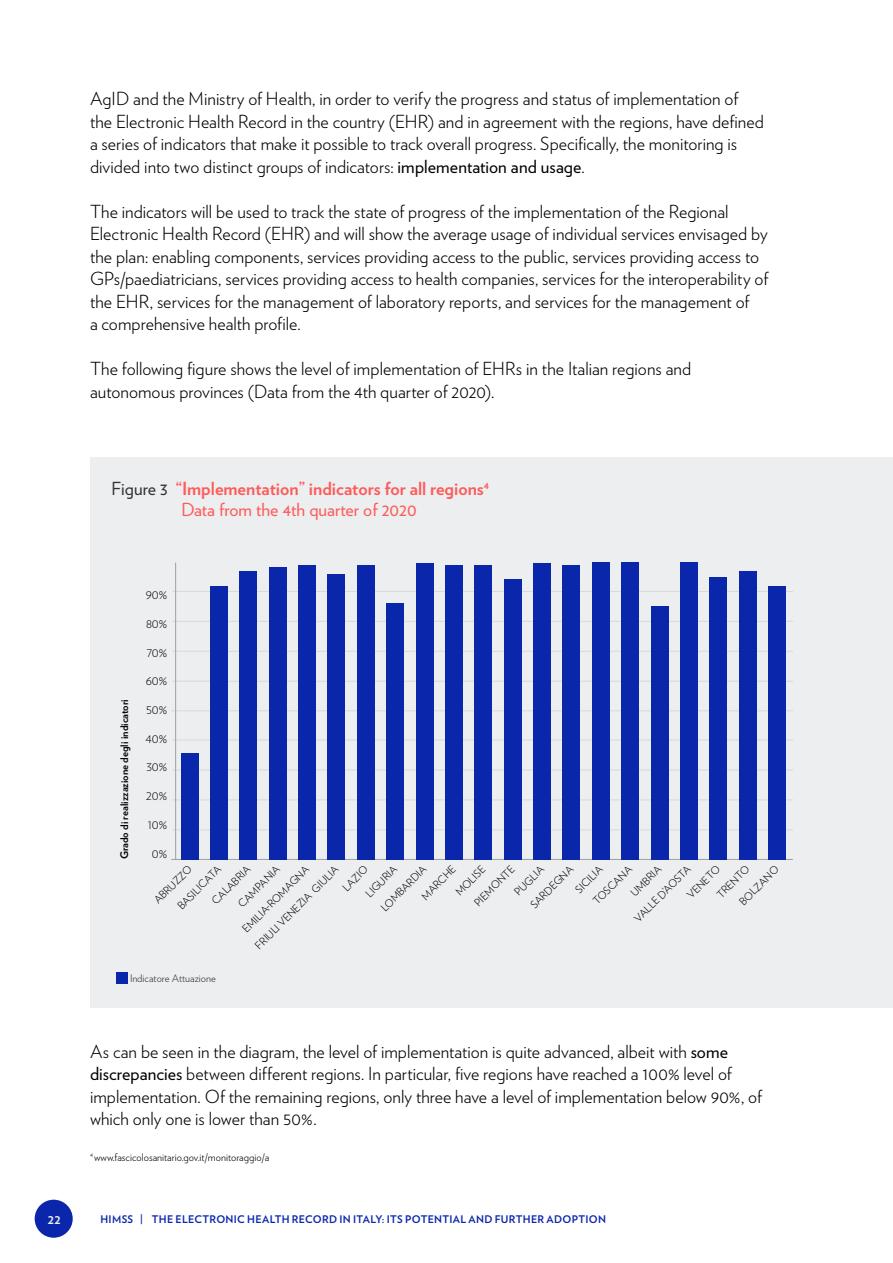
<style>
.page{position:relative;width:893px;height:1263px;background:#fff}
.page>*{position:absolute;margin:0;border:0;box-sizing:border-box;transform-origin:0 0}
.t1{font:300 18px/22.5px "Verlag";color:#000}
.t2{font:700 18px/21px "Verlag";color:#ff5a5a;text-align:center}
.t3{font:700 13.5px "Verlag";color:#eceeef}
.t4{font:300 10.5px "Verlag";color:#000}
.t5{font:700 10.5px "Verlag";letter-spacing:.03em;color:#0a26aa}
.t6{font:700 10.5px "Verlag";color:#000}
.t7{font:300 10.5px "Verlag";color:#333}
.s1{font-weight:400}
.s2{font-weight:400;color:#333}
</style>
<div class="page">
<div style="left:90px;top:457px;width:803px;height:550px;background:#eceeef"></div>
<hr style="left:173px;top:799px;width:619px;height:1px;background:#d9d9d9">
<hr style="left:173px;top:770px;width:619px;height:1px;background:#d9d9d9">
<hr style="left:173px;top:740px;width:619px;height:1px;background:#d9d9d9">
<hr style="left:171px;top:859px;width:622px;height:1px;background:#9ca1a2">
<hr style="left:173px;top:829px;width:619px;height:1px;background:#d9d9d9">
<hr style="left:173px;top:651px;width:619px;height:1px;background:#d9d9d9">
<hr style="left:173px;top:621px;width:619px;height:1px;background:#d9d9d9">
<hr style="left:173px;top:591px;width:619px;height:1px;background:#d9d9d9">
<hr style="left:171px;top:710px;width:622px;height:1px;background:#d9d9d9">
<hr style="left:173px;top:681px;width:619px;height:1px;background:#d9d9d9">
<hr style="left:175px;top:562px;width:1px;height:298px;background:#9ca1a2">
<div style="left:181px;top:753px;width:17px;height:107px;background:#0a26aa"></div>
<div style="left:357px;top:565px;width:17px;height:295px;background:#0a26aa"></div>
<div style="left:563px;top:565px;width:17px;height:295px;background:#0a26aa"></div>
<div style="left:269px;top:567px;width:17px;height:293px;background:#0a26aa"></div>
<div style="left:445px;top:565px;width:17px;height:295px;background:#0a26aa"></div>
<div style="left:651px;top:606px;width:17px;height:254px;background:#0a26aa"></div>
<div style="left:210px;top:586px;width:17px;height:274px;background:#0a26aa"></div>
<div style="left:387px;top:604px;width:17px;height:256px;background:#0a26aa"></div>
<div style="left:592px;top:562px;width:17px;height:298px;background:#0a26aa"></div>
<div style="left:299px;top:566px;width:17px;height:294px;background:#0a26aa"></div>
<div style="left:475px;top:565px;width:17px;height:295px;background:#0a26aa"></div>
<div style="left:680px;top:562px;width:17px;height:298px;background:#0a26aa"></div>
<div style="left:739px;top:572px;width:17px;height:288px;background:#0a26aa"></div>
<div style="left:240px;top:571px;width:17px;height:289px;background:#0a26aa"></div>
<div style="left:416px;top:563px;width:17px;height:297px;background:#0a26aa"></div>
<div style="left:622px;top:562px;width:17px;height:298px;background:#0a26aa"></div>
<div style="left:328px;top:574px;width:17px;height:286px;background:#0a26aa"></div>
<div style="left:534px;top:563px;width:17px;height:297px;background:#0a26aa"></div>
<div style="left:504px;top:579px;width:17px;height:281px;background:#0a26aa"></div>
<div style="left:710px;top:577px;width:17px;height:283px;background:#0a26aa"></div>
<div style="left:768px;top:586px;width:17px;height:274px;background:#0a26aa"></div>
<div style="left:116px;top:972px;width:12px;height:12px;background:#0a26aa"></div>
<div style="left:34px;top:1199px;width:39px;height:39px;background:#0a26aa;border-radius:50%"></div>
<div style="left:33px;top:1198px;width:41px;height:41px;border:2px solid #fff;border-radius:50%"></div>
<p class="t1" style="left:90px;top:86px;width:675px">AgID and the Ministry of Health, in order to verify the progress and status of implementation of the Electronic Health Record in the country (EHR) and in agreement with the regions, have defined a series of indicators that make it possible to track overall progress. Specifically, the monitoring is divided into two distinct groups of indicators: <span class="s1">implementation and usage</span>.</p>
<p class="t1" style="left:90px;top:199px;width:680px">The indicators will be used to track the state of progress of the implementation of the Regional Electronic Health Record (EHR) and will show the average usage of individual services envisaged by the plan: enabling components, services providing access to the public, services providing access to GPs/paediatricians, services providing access to health companies, services for the interoperability of the EHR, services for the management of laboratory reports, and services for the management of<br>a comprehensive health profile.</p>
<p class="t1" style="left:90px;top:356px;width:603px">The following figure shows the level of implementation of EHRs in the Italian regions and autonomous provinces (Data from the 4th quarter of 2020).</p>
<p class="t2" style="left:112px;top:477px;width:379px"><span class="s2">Figure 3</span> “Implementation” indicators for all regions<sup>4<br></sup><span class="s1">Data from the 4th quarter of 2020</span></p>
<p class="t6" style="left:116px;top:859px;width:162px;rotate:-90deg">Grado di realizzazione degli indicatori</p>
<p class="t4" style="left:146px;top:588px;width:23px">90%</p>
<p class="t4" style="left:146px;top:616px;width:23px">80%</p>
<p class="t4" style="left:147px;top:645px;width:22px">70%</p>
<p class="t4" style="left:146px;top:674px;width:23px">60%</p>
<p class="t4" style="left:146px;top:702px;width:23px">50%</p>
<p class="t4" style="left:146px;top:731px;width:23px">40%</p>
<p class="t4" style="left:146px;top:760px;width:22px">30%</p>
<p class="t4" style="left:146px;top:789px;width:23px">20%</p>
<p class="t4" style="left:148px;top:817px;width:21px">10%</p>
<p class="t4" style="left:152px;top:846px;width:17px">0%</p>
<p class="t4" style="left:150px;top:896px;width:50px;rotate:-45deg">ABRUZZO</p>
<p class="t4" style="left:377px;top:904px;width:61px;rotate:-45deg">LOMBARDIA</p>
<p class="t4" style="left:471px;top:899px;width:53px;rotate:-45deg">PIEMONTE</p>
<p class="t4" style="left:511px;top:888px;width:38px;rotate:-45deg">PUGLIA</p>
<p class="t4" style="left:527px;top:901px;width:57px;rotate:-45deg">SARDEGNA</p>
<p class="t4" style="left:572px;top:885px;width:35px;rotate:-45deg">SICILIA</p>
<p class="t4" style="left:627px;top:889px;width:40px;rotate:-45deg">UMBRIA</p>
<p class="t4" style="left:174px;top:902px;width:58px;rotate:-45deg">BASILICATA</p>
<p class="t4" style="left:208px;top:897px;width:51px;rotate:-45deg">CALABRIA</p>
<p class="t4" style="left:234px;top:900px;width:55px;rotate:-45deg">CAMPANIA</p>
<p class="t4" style="left:252px;top:942px;width:114px;rotate:-45deg">FRIULI VENEZIA GIULIA</p>
<p class="t4" style="left:339px;top:883px;width:32px;rotate:-45deg">LAZIO</p>
<p class="t4" style="left:362px;top:890px;width:41px;rotate:-45deg">LIGURIA</p>
<p class="t4" style="left:589px;top:897px;width:52px;rotate:-45deg">TOSCANA</p>
<p class="t4" style="left:239px;top:925px;width:91px;rotate:-45deg">EMILIA-ROMAGNA</p>
<p class="t4" style="left:631px;top:914px;width:76px;rotate:-45deg">VALLE D’AOSTA</p>
<p class="t4" style="left:683px;top:891px;width:43px;rotate:-45deg">VENETO</p>
<p class="t4" style="left:713px;top:891px;width:42px;rotate:-45deg">TRENTO</p>
<p class="t4" style="left:736px;top:898px;width:52px;rotate:-45deg">BOLZANO</p>
<p class="t4" style="left:418px;top:892px;width:45px;rotate:-45deg">MARCHE</p>
<p class="t4" style="left:452px;top:888px;width:38px;rotate:-45deg">MOLISE</p>
<p class="t7" style="left:130px;top:970px;width:87px">Indicatore Attuazione</p>
<p class="t1" style="left:90px;top:1039px;width:673px">As can be seen in the diagram, the level of implementation is quite advanced, albeit with <span class="s1">some discrepancies</span> between different regions. In particular, five regions have reached a 100% level of implementation. Of the remaining regions, only three have a level of implementation below 90%, of which only one is lower than 50%.</p>
<p class="t4" style="left:90px;top:1149px;width:181px"><sup>4</sup> www.fascicolosanitario.gov.it/monitoraggio/a</p>
<p class="t3" style="left:48px;top:1208px;width:14px">22</p>
<p class="t5" style="left:100px;top:1210px;width:507px">HIMSS | THE ELECTRONIC HEALTH RECORD IN ITALY: ITS POTENTIAL AND FURTHER ADOPTION</p>
</div>
